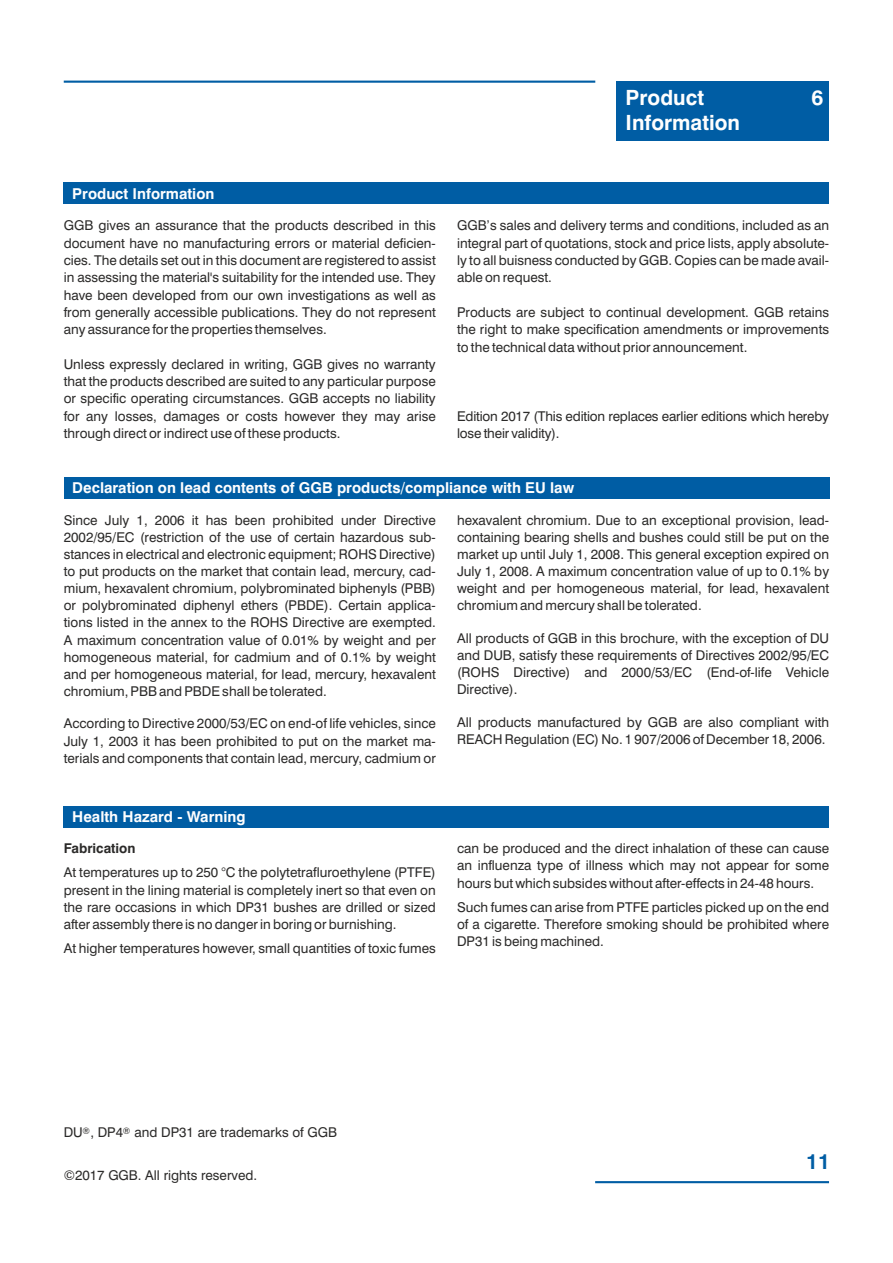
<style>
.page{position:relative;width:893px;height:1263px;background:#fff}
.page>*{position:absolute;margin:0;border:0;box-sizing:border-box;transform-origin:0 0}
.t1{font:700 21px "Swiss 721 BT";color:#fefefe}
.t2{font:700 21px "Swiss 721 BT";color:#005da4}
.t3{font:700 15px "Swiss 721 BT";color:#fefefe}
.t4{font:13.5px/17.2px "Swiss 721 BT";color:#2b2a29;text-align:justify}
.t5{font:700 13.5px "Swiss 721 BT";color:#2b2a29}
</style>
<div class="page">
<hr style="left:595px;top:1181px;width:234px;height:2px;background:#005da4">
<div style="left:64px;top:806px;width:765px;height:21px;background:#005da4"></div>
<div style="left:64px;top:183px;width:765px;height:21px;background:#005da4"></div>
<hr style="left:64px;top:81px;width:531px;height:2px;background:#005da4">
<div style="left:617px;top:81px;width:212px;height:59px;background:#005da4"></div>
<div style="left:64px;top:478px;width:765px;height:21px;background:#005da4"></div>
<h1 class="t1" style="left:626px;top:89px;width:80px">Product</h1>
<h1 class="t1" style="left:811px;top:89px;width:13px">6</h1>
<h1 class="t1" style="left:626px;top:114px;width:116px">Information</h1>
<p class="t3" style="left:72px;top:187px;width:144px">Product Information</p>
<p class="t4" style="left:64px;top:218px;width:374px">GGB gives an assurance that the products described in this document have no manufacturing errors or material deficien&shy;cies. The details set out in this document are registered to assist in assessing the material's suitability for the intended use. They have been developed from our own investigations as well as from generally accessible publications. They do not represent any assurance for the properties themselves.</p>
<p class="t4" style="left:64px;top:357px;width:374px">Unless expressly declared in writing, GGB gives no warranty that the products described are suited to any particular purpose or specific operating circumstances. GGB accepts no liability for any losses, damages or costs however they may arise through direct or indirect use of these products.</p>
<p class="t4" style="left:457px;top:218px;width:374px">GGB’s sales and delivery terms and conditions, included as an integral part of quotations, stock and price lists, apply absolute&shy;ly to all buisness conducted by GGB. Copies can be made avail&shy;able on request.</p>
<p class="t4" style="left:457px;top:305px;width:374px">Products are subject to continual development. GGB retains the right to make specification amendments or improvements to the technical data without prior announcement.</p>
<p class="t4" style="left:457px;top:409px;width:374px">Edition 2017 (This edition replaces earlier editions which hereby lose their validity).</p>
<p class="t3" style="left:72px;top:482px;width:503px">Declaration on lead contents of GGB products/compliance with EU law</p>
<p class="t4" style="left:64px;top:512px;width:374px">Since July 1, 2006 it has been prohibited under Directive 2002/95/EC (restriction of the use of certain hazardous sub&shy;stances in electrical and electronic equipment; ROHS Directive) to put products on the market that contain lead, mercury, cad&shy;mium, hexavalent chromium, polybrominated biphenyls (PBB) or polybrominated diphenyl ethers (PBDE). Certain applica&shy;tions listed in the annex to the ROHS Directive are exempted.<br>A maximum concentration value of 0.01% by weight and per homogeneous material, for cadmium and of 0.1% by weight and per homogeneous material, for lead, mercury, hexavalent chromium, PBB and PBDE shall be tolerated.</p>
<p class="t4" style="left:64px;top:716px;width:374px">According to Directive 2000/53/EC on end-of life vehicles, since July 1, 2003 it has been prohibited to put on the market ma&shy;terials and components that contain lead, mercury, cadmium or</p>
<p class="t4" style="left:457px;top:512px;width:374px">hexavalent chromium. Due to an exceptional provision, lead&shy;containing bearing shells and bushes could still be put on the market up until July 1, 2008. This general exception expired on July 1, 2008. A maximum concentration value of up to 0.1% by weight and per homogeneous material, for lead, hexavalent chromium and mercury shall be tolerated.</p>
<p class="t4" style="left:457px;top:631px;width:374px">All products of GGB in this brochure, with the exception of DU and DUB, satisfy these requirements of Directives 2002/95/EC (ROHS Directive) and 2000/53/EC (End-of-life Vehicle Directive).</p>
<p class="t4" style="left:457px;top:714px;width:374px">All products manufactured by GGB are also compliant with<br>REACH Regulation (EC) No. 1 907/2006 of December 18, 2006.</p>
<p class="t3" style="left:72px;top:810px;width:175px">Health Hazard - Warning</p>
<p class="t5" style="left:64px;top:843px;width:73px">Fabrication</p>
<p class="t4" style="left:64px;top:865px;width:374px">At temperatures up to 250 °C the polytetrafluroethylene (PTFE) present in the lining material is completely inert so that even on the rare occasions in which DP31 bushes are drilled or sized after assembly there is no danger in boring or burnishing.</p>
<p class="t4" style="left:64px;top:941px;width:374px">At higher temperatures however, small quantities of toxic fumes</p>
<p class="t4" style="left:457px;top:841px;width:374px">can be produced and the direct inhalation of these can cause an influenza type of illness which may not appear for some hours but which subsides without after-effects in 24-48 hours.</p>
<p class="t4" style="left:457px;top:900px;width:374px">Such fumes can arise from PTFE particles picked up on the end of a cigarette. Therefore smoking should be prohibited where DP31 is being machined.</p>
<p class="t4" style="left:64px;top:1125px;width:275px">DU<sup>®</sup>, DP4<sup>®</sup> and DP31 are trademarks of GGB</p>
<p class="t4" style="left:64px;top:1168px;width:195px">©2017 GGB. All rights reserved.</p>
<h1 class="t2" style="left:806px;top:1153px;width:25px">11</h1>
</div>
